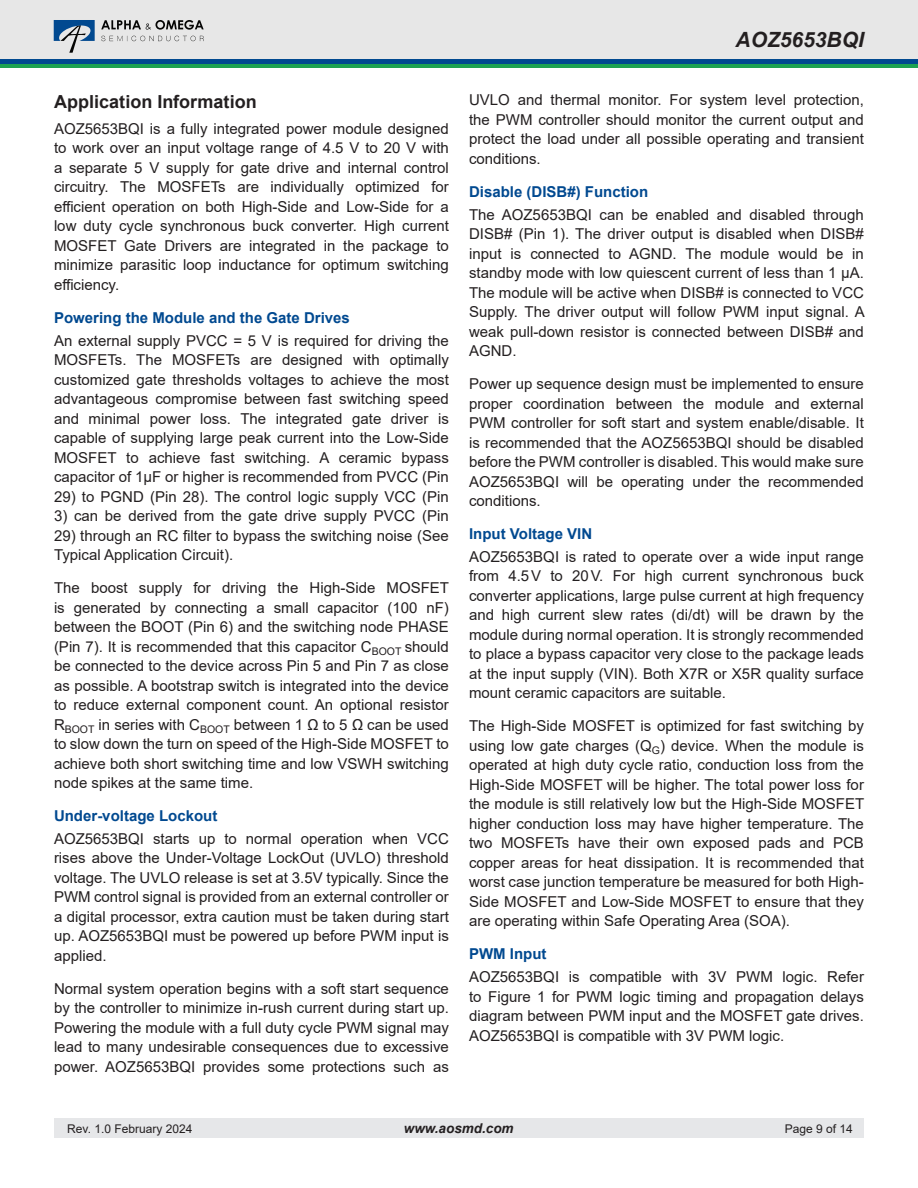
<style>
.page{position:relative;width:918px;height:1188px;background:#fff}
.page>*{position:absolute;margin:0;border:0;box-sizing:border-box;transform-origin:0 0}
.t1{font:italic 700 21px "Arial";color:#231f20}
.Heading{font:700 18px "Arial";color:#231f20}
.Body_text{font:15px/19.5px "Arial";color:#231f20;text-align:justify}
.Subheadting{font:700 15px "Arial";color:#014990}
.t2{font:italic 700 13.5px "Arial";color:#231f20}
.t3{font:12px "Arial";color:#231f20}
</style>
<div class="page">
<div style="left:54px;top:1119px;width:810px;height:19px;background:#e6e7e9"></div>
<div style="left:0;top:0;width:918px;height:61px;background:#e7e7e7"></div>
<svg style="left:101px;top:20px;width:103px;height:10px"></svg>
<svg style="left:54px;top:20px;width:41px;height:33px"></svg>
<svg style="left:101px;top:36px;width:103px;height:5px"></svg>
<div style="left:0;top:59px;width:918px;height:5px;background:#014990"></div>
<hr style="left:0;top:64px;width:918px;height:4px;background:#1da252">
<p class="Heading" style="left:54px;top:89px;width:204px">Application Information</p>
<p class="Body_text" style="left:54px;top:119px;width:396px">AOZ5653BQI is a fully integrated power module designed to work over an input voltage range of 4.5 V to 20 V with a separate 5 V supply for gate drive and internal control circuitry. The MOSFETs are individually optimized for efficient operation on both High-Side and Low-Side for a low duty cycle synchronous buck converter. High current MOSFET Gate Drivers are integrated in the package to minimize parasitic loop inductance for optimum switching efficiency.</p>
<p class="Subheadting" style="left:54px;top:307px;width:297px">Powering the Module and the Gate Drives</p>
<p class="Body_text" style="left:54px;top:330px;width:396px">An external supply PVCC = 5 V is required for driving the MOSFETs. The MOSFETs are designed with optimally customized gate thresholds voltages to achieve the most advantageous compromise between fast switching speed and minimal power loss. The integrated gate driver is capable of supplying large peak current into the Low-Side MOSFET to achieve fast switching. A ceramic bypass capacitor of 1µF or higher is recommended from PVCC (Pin</p>
<p class="Body_text" style="left:54px;top:486px;width:396px">29) to PGND (Pin 28). The control logic supply VCC (Pin</p>
<p class="Body_text" style="left:54px;top:506px;width:396px">3) can be derived from the gate drive supply PVCC (Pin</p>
<p class="Body_text" style="left:54px;top:525px;width:396px">29) through an RC filter to bypass the switching noise (See<br>Typical Application Circuit).</p>
<p class="Body_text" style="left:54px;top:578px;width:397px">The boost supply for driving the High-Side MOSFET is generated by connecting a small capacitor (100 nF) between the BOOT (Pin 6) and the switching node PHASE (Pin 7). It is recommended that this capacitor C<sub>BOOT</sub> should be connected to the device across Pin 5 and Pin 7 as close as possible. A bootstrap switch is integrated into the device to reduce external component count. An optional resistor R<sub>BOOT</sub> in series with C<sub>BOOT</sub> between 1 Ω to 5 Ω can be used to slow down the turn on speed of the High-Side MOSFET to achieve both short switching time and low VSWH switching node spikes at the same time.</p>
<p class="Subheadting" style="left:54px;top:805px;width:165px">Under-voltage Lockout</p>
<p class="Body_text" style="left:54px;top:829px;width:396px">AOZ5653BQI starts up to normal operation when VCC rises above the Under-Voltage LockOut (UVLO) threshold voltage. The UVLO release is set at 3.5V typically. Since the PWM control signal is provided from an external controller or a digital processor, extra caution must be taken during start up. AOZ5653BQI must be powered up before PWM input is applied.</p>
<p class="Body_text" style="left:54px;top:979px;width:396px">Normal system operation begins with a soft start sequence by the controller to minimize in-rush current during start up.<br>Powering the module with a full duty cycle PWM signal may lead to many undesirable consequences due to excessive power. AOZ5653BQI provides some protections such as</p>
<p class="t1" style="left:736px;top:25px;width:130px">AOZ5653BQI</p>
<h1 class="t1" style="left:736px;top:28px;width:130px">AOZ5653BQI</h1>
<p class="Body_text" style="left:469px;top:90px;width:396px">UVLO and thermal monitor. For system level protection, the PWM controller should monitor the current output and protect the load under all possible operating and transient conditions.</p>
<p class="Subheadting" style="left:469px;top:181px;width:181px">Disable (DISB#) Function</p>
<p class="Body_text" style="left:469px;top:205px;width:397px">The AOZ5653BQI can be enabled and disabled through DISB# (Pin 1). The driver output is disabled when DISB# input is connected to AGND. The module would be in standby mode with low quiescent current of less than 1 µA.<br>The module will be active when DISB# is connected to VCC Supply. The driver output will follow PWM input signal. A weak pull-down resistor is connected between DISB# and AGND.</p>
<p class="Body_text" style="left:469px;top:374px;width:396px">Power up sequence design must be implemented to ensure proper coordination between the module and external PWM controller for soft start and system enable/disable. It is recommended that the AOZ5653BQI should be disabled before the PWM controller is disabled. This would make sure AOZ5653BQI will be operating under the recommended conditions.</p>
<p class="Subheadting" style="left:469px;top:523px;width:125px">Input Voltage VIN</p>
<p class="Body_text" style="left:469px;top:547px;width:396px">AOZ5653BQI is rated to operate over a wide input range from 4.5V to 20V. For high current synchronous buck converter applications, large pulse current at high frequency and high current slew rates (di/dt) will be drawn by the module during normal operation. It is strongly recommended to place a bypass capacitor very close to the package leads at the input supply (VIN). Both X7R or X5R quality surface mount ceramic capacitors are suitable.</p>
<p class="Body_text" style="left:469px;top:716px;width:397px">The High-Side MOSFET is optimized for fast switching by using low gate charges (Q<sub>G</sub>) device. When the module is operated at high duty cycle ratio, conduction loss from the High-Side MOSFET will be higher. The total power loss for the module is still relatively low but the High-Side MOSFET higher conduction loss may have higher temperature. The two MOSFETs have their own exposed pads and PCB copper areas for heat dissipation. It is recommended that worst case junction temperature be measured for both High-Side MOSFET and Low-Side MOSFET to ensure that they are operating within Safe Operating Area (SOA).</p>
<p class="Subheadting" style="left:469px;top:944px;width:79px">PWM Input</p>
<p class="Body_text" style="left:469px;top:967px;width:396px">AOZ5653BQI is compatible with 3V PWM logic. Refer to Figure 1 for PWM logic timing and propagation delays diagram between PWM input and the MOSFET gate drives.<br>AOZ5653BQI is compatible with 3V PWM logic.</p>
<p class="t3" style="left:68px;top:1121px;width:127px">Rev. 1.0 February 2024</p>
<p class="t2" style="left:404px;top:1120px;width:111px">www.aosmd.com</p>
<p class="t3" style="left:785px;top:1121px;width:70px">Page 9 of 14</p>
</div>
